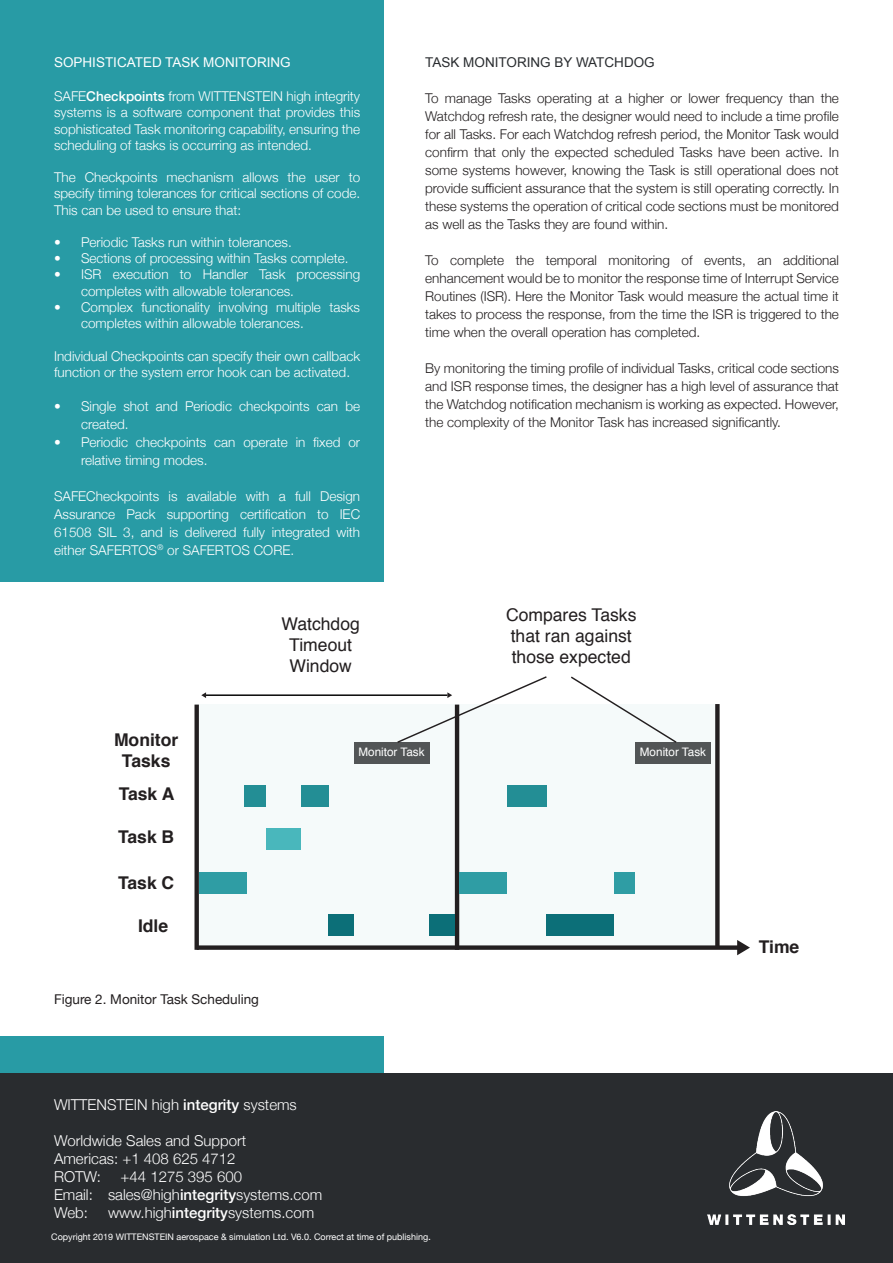
<style>
.page{position:relative;width:893px;height:1263px;background:#fff}
.page>*{position:absolute;margin:0;border:0;box-sizing:border-box;transform-origin:0 0}
.t1{font:17.55px/21px "Helvetica";color:#231f20}
.t2{font:700 17.55px/21px "Helvetica";color:#231f20;text-align:center}
.t3{font:300 15px "Helvetica Neue";color:#fff}
.t4{font:300 13.5px/18px "Helvetica Neue";color:#231f20;text-align:justify}
.t5{font:300 13.5px/16.2px "Helvetica Neue";color:#fff}
.t6{font:13.5px "Helvetica Neue";color:#231f20}
.t7{font:13.5px "Arial";color:#fff}
.t8{font:13.5px "Arial";color:#292c2f}
.t9{font:11.7px "Helvetica";color:#fff}
.t10{font:9px "Helvetica Neue";color:#fff}
.s1{font-weight:500}
.s2{font-size:10.5px}
</style>
<div class="page">
<div style="left:0;top:0;width:383px;height:1073px;background:#289ba5"></div>
<div style="left:0;top:1073px;width:893px;height:190px;background:#292c2f"></div>
<img style="left:707px;top:1111px;width:137px;height:113px">
<div style="left:0;top:583px;width:893px;height:453px;background:#fff"></div>
<div style="left:195px;top:704px;width:522px;height:242px;background:#f5fafa"></div>
<div style="left:197px;top:945px;width:542px;height:5px;background:#231f20"></div>
<div style="left:194px;top:705px;width:5px;height:245px;background:#231f20"></div>
<svg style="left:737px;top:940px;width:13px;height:15px"></svg>
<hr style="left:455px;top:705px;width:4px;height:245px;background:#231f20">
<div style="left:715px;top:704px;width:5px;height:243px;background:#231f20"></div>
<hr style="left:204px;top:694px;width:243px;height:2px;background:#000001">
<svg style="left:201px;top:692px;width:5px;height:6px"></svg>
<div style="left:328px;top:914px;width:26px;height:22px;background:#0c6f78"></div>
<div style="left:429px;top:914px;width:26px;height:22px;background:#0c6f78"></div>
<div style="left:546px;top:914px;width:68px;height:22px;background:#0c6f78"></div>
<div style="left:199px;top:872px;width:47px;height:21px;background:#2f9da4"></div>
<div style="left:459px;top:872px;width:48px;height:21px;background:#2f9da4"></div>
<div style="left:614px;top:872px;width:21px;height:21px;background:#2f9da4"></div>
<div style="left:266px;top:828px;width:35px;height:22px;background:#49b7bc"></div>
<div style="left:244px;top:785px;width:22px;height:22px;background:#238e95"></div>
<div style="left:301px;top:785px;width:27px;height:22px;background:#238e95"></div>
<div style="left:507px;top:785px;width:39px;height:22px;background:#238e95"></div>
<div style="left:354px;top:742px;width:75px;height:22px;background:#525556"></div>
<div style="left:635px;top:742px;width:76px;height:22px;background:#525556"></div>
<svg style="left:396px;top:676px;width:151px;height:68px"></svg>
<svg style="left:571px;top:676px;width:106px;height:67px"></svg>
<p class="t7" style="left:54px;top:53px;width:238px">SOPHISTICATED TASK MONITORING</p>
<p class="t5" style="left:54px;top:87px;width:308px;text-align:justify">SAFE<span class="s1">Checkpoints</span> from WITTENSTEIN high integrity systems is a software component that provides this sophisticated Task monitoring capability, ensuring the scheduling of tasks is occurring as intended.</p>
<p class="t5" style="left:54px;top:168px;width:308px;text-align:justify">The Checkpoints mechanism allows the user to specify timing tolerances for critical sections of code.<br>This can be used to ensure that:</p>
<p class="t5" style="left:54px;top:233px;width:239px">• Periodic Tasks run within tolerances.</p>
<p class="t5" style="left:54px;top:249px;width:296px">• Sections of processing within Tasks complete.</p>
<p class="t5" style="left:81px;top:266px;width:281px;text-indent:-27px">• ISR execution to Handler Task processing completes with allowable tolerances.</p>
<p class="t5" style="left:81px;top:298px;width:281px;text-indent:-27px">• Complex functionality involving multiple tasks completes within allowable tolerances.</p>
<p class="t5" style="left:54px;top:347px;width:308px">Individual Checkpoints can specify their own callback function or the system error hook can be activated.</p>
<p class="t5" style="left:81px;top:396px;width:281px;line-height:18px;text-indent:-27px">• Single shot and Periodic checkpoints can be created.</p>
<p class="t5" style="left:81px;top:432px;width:281px;line-height:18px;text-indent:-27px">• Periodic checkpoints can operate in fixed or relative timing modes.</p>
<p class="t5" style="left:54px;top:486px;width:308px;line-height:18px;text-align:justify">SAFECheckpoints is available with a full Design Assurance Pack supporting certification to IEC 61508 SIL 3, and is delivered fully integrated with either SAFERTOS<sup>®</sup> or SAFERTOS CORE.</p>
<p class="t1" style="left:281px;top:614px;width:80px;text-align:center">Watchdog<br>Timeout<br>Window</p>
<p class="t8" style="left:425px;top:54px;width:231px">TASK MONITORING BY WATCHDOG</p>
<p class="t4" style="left:425px;top:88px;width:415px">To manage Tasks operating at a higher or lower frequency than the Watchdog refresh rate, the designer would need to include a time profile for all Tasks. For each Watchdog refresh period, the Monitor Task would confirm that only the expected scheduled Tasks have been active. In some systems however, knowing the Task is still operational does not provide sufficient assurance that the system is still operating correctly. In these systems the operation of critical code sections must be monitored as well as the Tasks they are found within.</p>
<p class="t4" style="left:425px;top:250px;width:415px">To complete the temporal monitoring of events, an additional enhancement would be to monitor the response time of Interrupt Service Routines (ISR). Here the Monitor Task would measure the actual time it takes to process the response, from the time the ISR is triggered to the time when the overall operation has completed.</p>
<p class="t4" style="left:425px;top:358px;width:415px">By monitoring the timing profile of individual Tasks, critical code sections and ISR response times, the designer has a high level of assurance that the Watchdog notification mechanism is working as expected. However, the complexity of the Monitor Task has increased significantly.</p>
<p class="t1" style="left:506px;top:605px;width:132px">Compares Tasks that ran against those expected</p>
<p class="t2" style="left:114px;top:730px;width:66px">Monitor<br>Tasks</p>
<p class="t2" style="left:119px;top:784px;width:57px">Task A</p>
<p class="t2" style="left:118px;top:826px;width:58px">Task B</p>
<p class="t2" style="left:118px;top:872px;width:58px">Task C</p>
<p class="t2" style="left:138px;top:915px;width:32px">Idle</p>
<p class="t6" style="left:54px;top:989px;width:207px">Figure 2. Monitor Task Scheduling</p>
<p class="t9" style="left:358px;top:743px;width:68px">Monitor Task</p>
<p class="t9" style="left:640px;top:743px;width:68px">Monitor Task</p>
<p class="t3" style="left:54px;top:1093px;width:244px">WITTENSTEIN high <span class="s1">integrity</span> systems</p>
<p class="t3" style="left:54px;top:1129px;width:194px">Worldwide Sales and Support</p>
<p class="t3" style="left:54px;top:1147px;width:183px">Americas: +1 408 625 4712</p>
<p class="t3" style="left:54px;top:1165px;width:48px">ROTW:</p>
<p class="t3" style="left:121px;top:1165px;width:123px">+44 1275 395 600</p>
<p class="t3" style="left:54px;top:1183px;width:270px">Email: sales@high<span class="s1">integrity</span>systems.com</p>
<p class="t3" style="left:54px;top:1201px;width:35px">Web:</p>
<p class="t3" style="left:108px;top:1201px;width:208px">www.high<span class="s1">integrity</span>systems.com</p>
<p class="t10" style="left:51px;top:1231px;width:381px">Copyright 2019 WITTENSTEIN aerospace &amp; simulation Ltd. V6.0. Correct at time of publishing<span class="s2">.</span></p>
<p class="t2" style="left:759px;top:937px;width:42px">Time</p>
</div>
